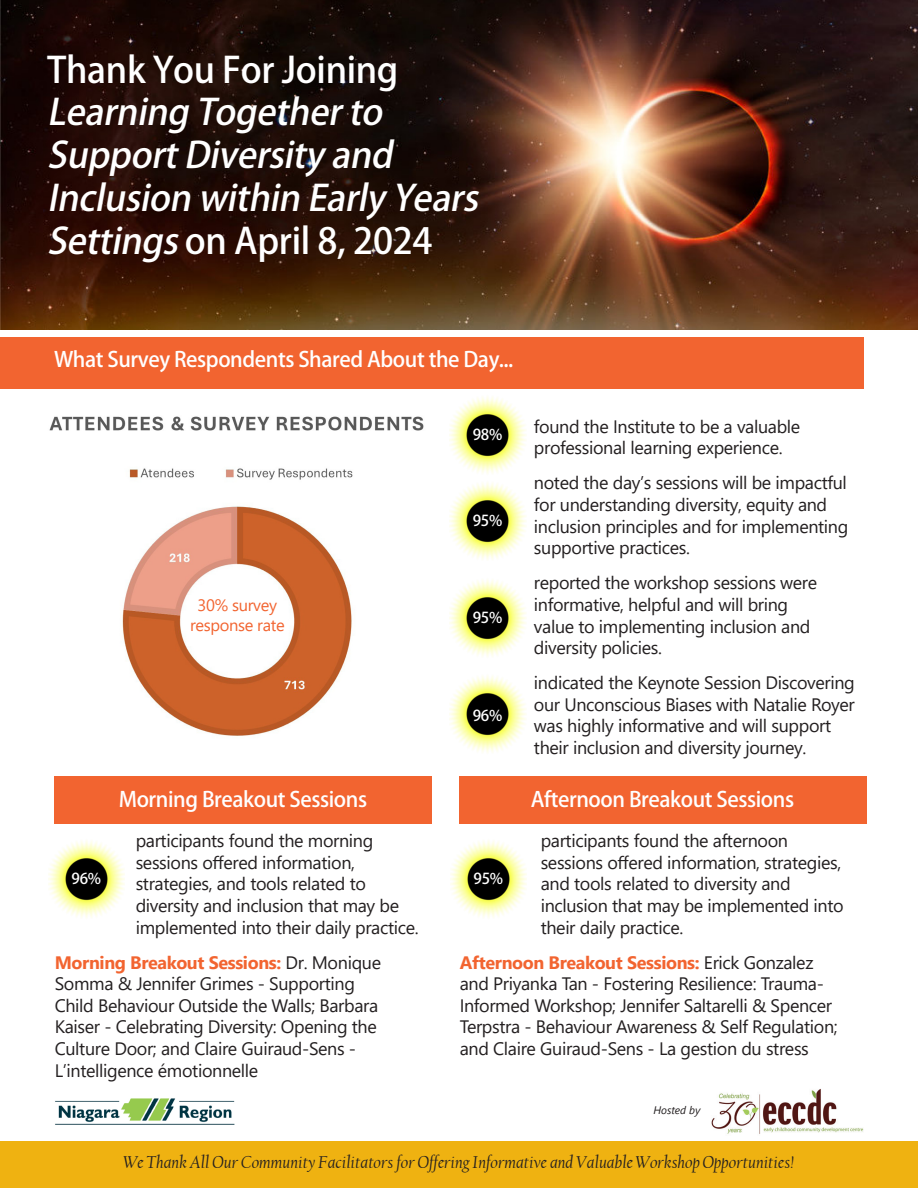
<style>
.page{position:relative;width:918px;height:1188px;background:#fff}
.page>*{position:absolute;margin:0;border:0;box-sizing:border-box;transform-origin:0 0}
.t1{font:italic 500 35.7px/42.8px "Koz Go Pro";color:#fff}
.t2{font:500 21px "Koz Go Pro";letter-spacing:-.02em;color:#fff}
.t3{font:18px/21.6px "Segoe UI";letter-spacing:-.02em;color:#231f20}
.t4{font:italic 18px "Californian FB";color:#231f20}
.t5{font:16.5px/19.8px "Segoe UI";letter-spacing:-.02em;color:#f26430;text-align:center}
.t6{font:500 15px "Koz Go Pro";letter-spacing:-.02em;color:#fff}
.t7{font:italic 10.95px "Segoe UI";color:#231f20}
.s1{font-style:normal}
.s2{font-weight:700;color:#f26430}
</style>
<div class="page">
<img style="left:0;top:1px;width:918px;height:329px">
<div style="left:0;top:1141px;width:918px;height:46px;background:#efb211"></div>
<div style="left:0;top:337px;width:864px;height:51px;background:#f26430"></div>
<img style="left:711px;top:1088px;width:153px;height:46px">
<img style="left:49px;top:416px;width:375px;height:320px">
<img style="left:48px;top:840px;width:77px;height:78px">
<img style="left:449px;top:396px;width:77px;height:78px">
<img style="left:449px;top:482px;width:77px;height:78px">
<img style="left:449px;top:579px;width:77px;height:78px">
<img style="left:449px;top:675px;width:77px;height:78px">
<div style="left:54px;top:776px;width:378px;height:48px;background:#f26430"></div>
<div style="left:459px;top:776px;width:407px;height:48px;background:#f26430"></div>
<img style="left:450px;top:840px;width:77px;height:78px">
<img style="left:55px;top:1098px;width:180px;height:27px">
<p class="t1" style="left:47px;top:50px;width:441px"><span class="s1">Thank You For Joining<br></span>Learning Togetherto<br>SupportDiversity and<br>Inclusion within Early Years<br>Settings<span class="s1">on April 8, 2024</span></p>
<p class="t2" style="left:54px;top:346px;width:461px">What Survey Respondents Shared About the Day...</p>
<p class="t6" style="left:473px;top:425px;width:31px">98%</p>
<p class="t5" style="left:190px;top:594px;width:96px">30% survey response rate</p>
<p class="t6" style="left:473px;top:511px;width:31px">95%</p>
<p class="t6" style="left:473px;top:608px;width:31px">95%</p>
<p class="t6" style="left:473px;top:706px;width:31px">96%</p>
<p class="t3" style="left:534px;top:414px;width:268px">found the Institute to be a valuable professional learning experience.</p>
<p class="t3" style="left:534px;top:471px;width:316px">noted the day’s sessions will be impactful for understanding diversity, equity and inclusion principles and for implementing supportive practices.</p>
<p class="t3" style="left:534px;top:571px;width:285px">reported the workshop sessions were informative, helpful and will bring value to implementing inclusion and diversity policies.</p>
<p class="t3" style="left:534px;top:670px;width:322px">indicated the Keynote Session Discovering our Unconscious Biases with Natalie Royer was highly informative and will support their inclusion and diversity journey.</p>
<p class="t2" style="left:119px;top:786px;width:250px">Morning Breakout Sessions</p>
<p class="t2" style="left:531px;top:786px;width:265px">Afternoon Breakout Sessions</p>
<p class="t3" style="left:541px;top:828px;width:305px">participants found the afternoon sessions offered information, strategies, and tools related to diversity and inclusion that may be implemented into their daily practice.</p>
<p class="t3" style="left:460px;top:950px;width:380px"><span class="s2">Afternoon Breakout Sessions:</span> Erick Gonzalez and Priyanka Tan - Fostering Resilience: Trauma-Informed Workshop; Jennifer Saltarelli &amp; Spencer Terpstra - Behaviour Awareness &amp; Self Regulation; and Claire Guiraud-Sens - La gestion du stress</p>
<p class="t3" style="left:136px;top:828px;width:284px">participants found the morning sessions offered information, strategies, and tools related to diversity and inclusion that may be implemented into their daily practice.</p>
<p class="t3" style="left:55px;top:950px;width:328px"><span class="s2">Morning Breakout Sessions:</span> Dr. Monique Somma &amp; Jennifer Grimes - Supporting Child Behaviour Outside the Walls; Barbara Kaiser - Celebrating Diversity: Opening the Culture Door; and Claire Guiraud-Sens - L’intelligence émotionnelle</p>
<p class="t6" style="left:72px;top:869px;width:31px">96%</p>
<p class="t6" style="left:474px;top:869px;width:31px">95%</p>
<p class="t7" style="left:653px;top:1100px;width:49px">Hosted by</p>
<p class="t4" style="left:123px;top:1152px;width:673px">We Thank All Our Community Facilitators for Offering Informative and Valuable Workshop Opportunities!</p>
</div>
